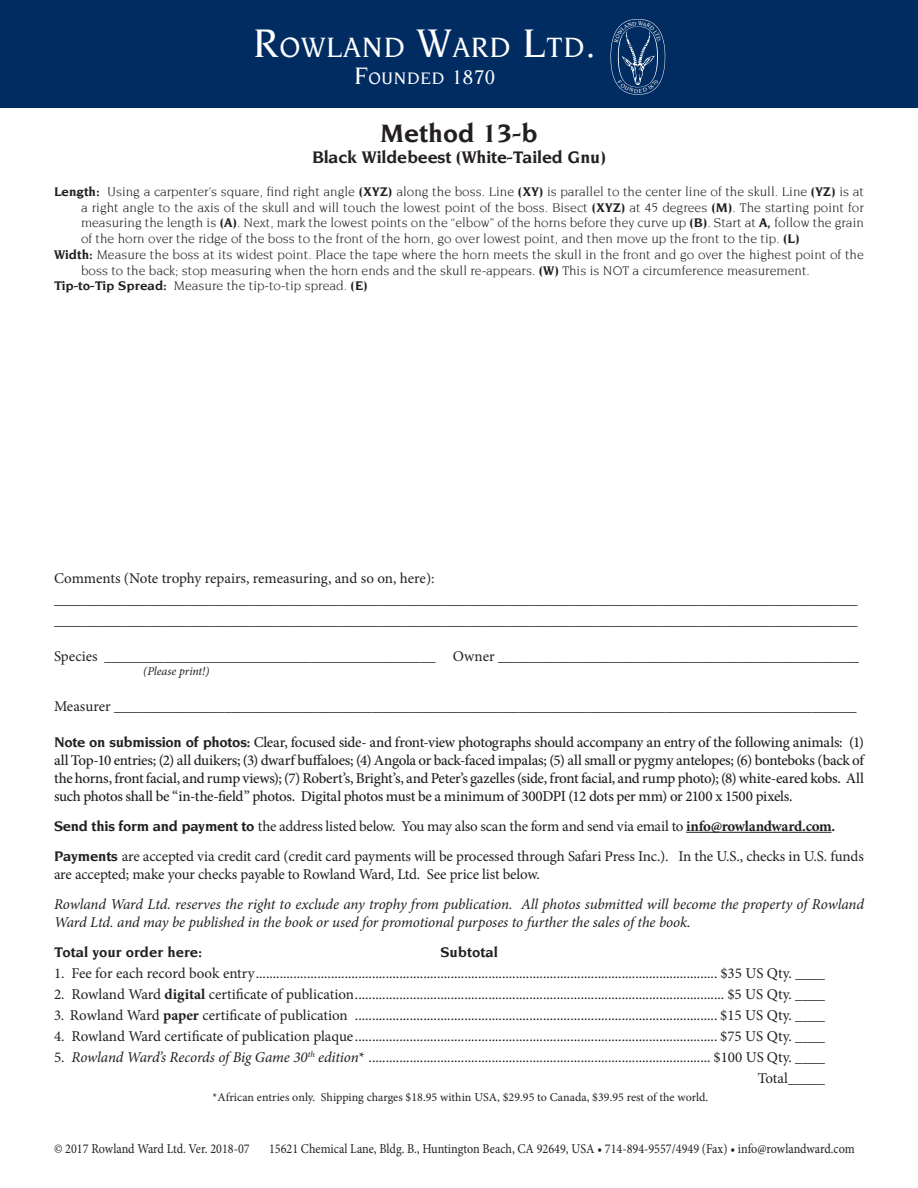
<style>
.page{position:relative;width:918px;height:1188px;background:#fff}
.page>*{position:absolute;margin:0;border:0;box-sizing:border-box;transform-origin:0 0}
.t1{font:500 30px "Novarese";letter-spacing:.03em;color:#fff}
.t2{font:700 27px "Novarese";color:#231f20}
.t3{font:700 18px "Novarese";letter-spacing:-.01em;color:#231f20}
.t4{font:500 17.85px "Novarese";letter-spacing:.045em;color:#fff}
.t5{font:15px/21px "Minion Pro";letter-spacing:-.01em;color:#231f20}
.t6{font:500 15px/18px "Minion Pro";letter-spacing:-.025em;color:#231f20;text-align:justify}
.t7{font:italic 15px/18px "Minion Pro";letter-spacing:-.01em;color:#231f20}
.t8{font:700 15px "Novarese";color:#231f20}
.t9{font:13.5px/15.8px "Novarese";color:#231f20;text-align:justify}
.t10{font:13.5px "Minion Pro";color:#231f20;scale:.9 1}
.t11{font:12px "Minion Pro";letter-spacing:.005em;color:#231f20}
.t12{font:italic 12px "Minion Pro";letter-spacing:-.005em;color:#231f20}
.s1{font-size:42.9px}
.s2{font-size:25.65px}
.s3{font-size:21.3px}
.s4{font-weight:700}
.s5{font-family:"Novarese";font-weight:700}
.s6{font-style:italic}
</style>
<div class="page">
<div style="left:0;top:0;width:918px;height:108px;background:#002c62"></div>
<hr style="left:686px;top:832px;width:146px;height:1px;background:#231f20">
<svg style="left:611px;top:19px;width:54px;height:76px"></svg>
<p class="t1" style="left:253px;top:34px;width:344px"><span class="s1">R</span>OWLAND <span class="s1">W</span>ARD <span class="s1">L</span>TD<span class="s1">.</span></p>
<p class="t4" style="left:354px;top:70px;width:143px"><span class="s2">F</span>OUNDED <span class="s3">1870</span></p>
<p class="t2" style="left:380px;top:121px;width:159px">Method 13-b</p>
<p class="t3" style="left:312px;top:149px;width:295px">Black Wildebeest (White-Tailed Gnu)</p>
<p class="t9" style="left:81px;top:184px;width:785px;text-indent:-27px"><span class="s4">Length:</span> Using a carpenter’s square, find right angle <span class="s4">(XYZ)</span> along the boss. Line <span class="s4">(XY)</span> is parallel to the center line of the skull. Line <span class="s4">(YZ)</span> is at a right angle to the axis of the skull and will touch the lowest point of the boss. Bisect <span class="s4">(XYZ)</span> at 45 degrees <span class="s4">(M)</span>. The starting point for measuring the length is <span class="s4">(A)</span>. Next, mark the lowest points on the “elbow” of the horns before they curve up <span class="s4">(B)</span>. Start at <span class="s4">A,</span> follow the grain of the horn over the ridge of the boss to the front of the horn, go over lowest point, and then move up the front to the tip. <span class="s4">(L)</span></p>
<p class="t9" style="left:81px;top:247px;width:784px;text-indent:-27px"><span class="s4">Width:</span> Measure the boss at its widest point. Place the tape where the horn meets the skull in the front and go over the highest point of the boss to the back; stop measuring when the horn ends and the skull re-appears. <span class="s4">(W)</span> This is NOT a circumference measurement.</p>
<p class="t9" style="left:54px;top:279px;width:315px"><span class="s4">Tip-to-Tip Spread:</span> Measure the tip-to-tip spread. <span class="s4">(E)</span></p>
<p class="t5" style="left:54px;top:568px;width:382px">Comments (Note trophy repairs, remeasuring, and so on, here):</p>
<p class="t5" style="left:54px;top:589px;width:805px">_________________________________________________________________________________________________________________ _________________________________________________________________________________________________________________</p>
<p class="t5" style="left:54px;top:646px;width:807px">Species _____________________________________________ Owner __________________________________________________</p>
<p class="t12" style="left:143px;top:663px;width:68px">(Please print!)</p>
<p class="t5" style="left:54px;top:696px;width:804px">Measurer _____________________________________________________________________________________________________</p>
<p class="t6" style="left:54px;top:733px;width:812px"><span class="s5">Note on submission of photos:</span> Clear, focused side- and front-view photographs should accompany an entry of the following animals: (1) all Top-10 entries; (2) all duikers; (3) dwarf buffaloes; (4) Angola or back-faced impalas; (5) all small or pygmy antelopes; (6) bonteboks (back of the horns, front facial, and rump views); (7) Robert’s, Bright’s, and Peter’s gazelles (side, front facial, and rump photo); (8) white-eared kobs. All such photos shall be “in-the-field” photos. Digital photos must be a minimum of 300DPI (12 dots per mm) or 2100 x 1500 pixels.</p>
<p class="t5" style="left:54px;top:816px;width:783px"><span class="s5">Send this form and payment to</span> the address listed below. You may also scan the form and send via email to <span class="s4">info@rowlandward.com.</span></p>
<p class="t5" style="left:54px;top:847px;width:811px;line-height:18px"><span class="s5">Payments</span> are accepted via credit card (credit card payments will be processed through Safari Press Inc.). In the U.S., checks in U.S. funds are accepted; make your checks payable to Rowland Ward, Ltd. See price list below.</p>
<p class="t7" style="left:54px;top:895px;width:811px">Rowland Ward Ltd. reserves the right to exclude any trophy from publication. All photos submitted will become the property of Rowland<br>Ward Ltd. and may be published in the book or used for promotional purposes to further the sales of the book.</p>
<p class="t8" style="left:54px;top:945px;width:150px">Total your order here:</p>
<p class="t8" style="left:440px;top:945px;width:59px">Subtotal</p>
<p class="t5" style="left:54px;top:963px;width:773px">1. Fee for each record book entry....................................................................................................................................... $35 US Qty. ____</p>
<p class="t5" style="left:54px;top:984px;width:773px">2. Rowland Ward <span class="s4">digital</span> certificate of publication............................................................................................................ $5 US Qty. ____</p>
<p class="t5" style="left:54px;top:1005px;width:773px">3. Rowland Ward <span class="s4">paper</span> certificate of publication .......................................................................................................... $15 US Qty. ____</p>
<p class="t5" style="left:54px;top:1026px;width:773px">4. Rowland Ward certificate of publication plaque.......................................................................................................... $75 US Qty. ____</p>
<p class="t5" style="left:54px;top:1047px;width:773px">5. <span class="s6">Rowland Ward’s Records of Big Game 30</span><sup>th</sup> <span class="s6">edition</span>* .................................................................................................... $100 US Qty. ____</p>
<p class="t5" style="left:758px;top:1068px;width:69px">Total_____</p>
<p class="t11" style="left:213px;top:1089px;width:497px">*African entries only. Shipping charges $18.95 within USA, $29.95 to Canada, $39.95 rest of the world.</p>
<p class="t10" style="left:54px;top:1140px;width:219px">© 2017 Rowland Ward Ltd. Ver. 2018-07</p>
<p class="t10" style="left:269px;top:1140px;width:652px">15621 Chemical Lane, Bldg. B., Huntington Beach, CA 92649, USA • 714-894-9557/4949 (Fax) • info@rowlandward.com</p>
</div>
